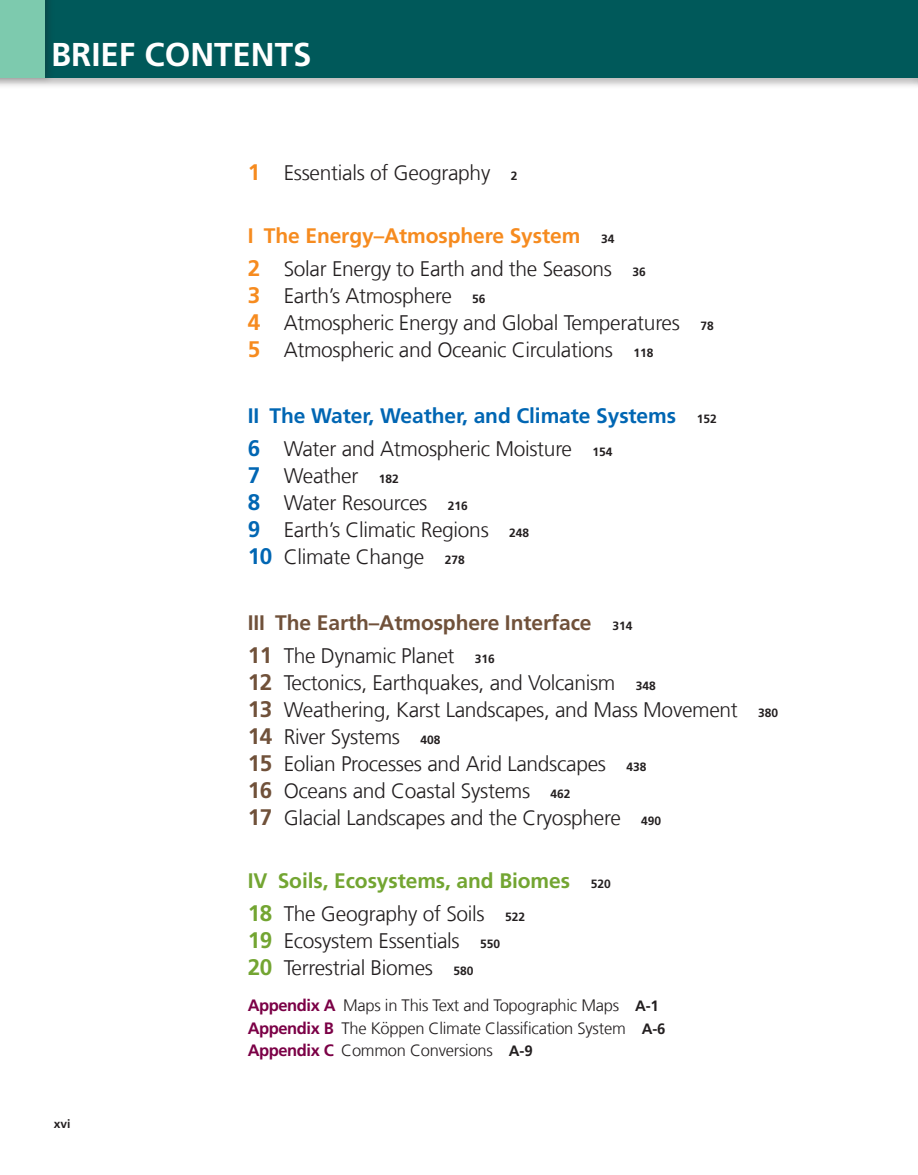
<style>
.page{position:relative;width:918px;height:1175px;background:#fff}
.page>*{position:absolute;margin:0;border:0;box-sizing:border-box;transform-origin:0 0}
.t1{font:700 33px "Frutiger LT Com";color:#fff}
.t2{font:300 21px/27px "Frutiger LT Com";letter-spacing:-.015em;color:#231f20}
.t3{font:700 21px/33px "Frutiger LT Com";letter-spacing:-.005em;color:#0166b3}
.t4{font:700 21px/33px "Frutiger LT Com";letter-spacing:-.005em;color:#70513a}
.t5{font:700 21px/33px "Frutiger LT Com";letter-spacing:-.005em;color:#73a532}
.t6{font:300 16.5px/22.5px "Frutiger LT Com";letter-spacing:-.015em;color:#231f20}
.t7{font:700 12px "Frutiger LT Com";color:#231f20}
.s1{font-weight:700;font-size:22.5px;color:#f68b1f}
.s2{font-weight:700;font-size:12px}
.s3{font-weight:700;color:#f68b1f}
.s4{font-size:12px;color:#231f20}
.s5{font-size:22.5px}
.s6{font-weight:300;color:#231f20}
.s7{font-weight:700;font-size:22.5px;color:#0166b3}
.s8{font-weight:700;font-size:22.5px;color:#70513a}
.s9{font-weight:700;font-size:22.5px;color:#73a532}
.s10{font-weight:700;color:#7b0046}
.s11{font-weight:700;font-size:15px}
</style>
<div class="page">
<div style="left:0;top:0;width:918px;height:89px;background:#231f20;opacity:.3"></div>
<div style="left:0;top:0;width:918px;height:78px;background:#00595a"></div>
<div style="left:0;top:0;width:55px;height:85px;background:#231f20;opacity:.3"></div>
<div style="left:0;top:0;width:45px;height:78px;background:#7dcaae"></div>
<p class="t1" style="left:51px;top:35px;width:262px">BRIEF CONTENTS</p>
<p class="t2" style="left:248px;top:159px;width:271px"><span class="s1">1</span> Essentials of Geography <span class="s2">2</span></p>
<p class="t2" style="left:248px;top:219px;width:399px;line-height:33px"><span class="s3">I The Energy–Atmosphere System</span> <span class="s2">34<br></span><span class="s1">2</span> Solar Energy to Earth and the Seasons <span class="s2">36</span></p>
<p class="t2" style="left:248px;top:282px;width:467px"><span class="s1">3</span> Earth’s Atmosphere <span class="s2">56<br></span><span class="s1">4</span> Atmospheric Energy and Global Temperatures <span class="s2">78<br></span><span class="s1">5</span> Atmospheric and Oceanic Circulations <span class="s2">118</span></p>
<p class="t3" style="left:248px;top:399px;width:471px">II The Water, Weather, and Climate Systems <span class="s4">152<br></span><span class="s5">6</span> <span class="s6">Water and Atmospheric Moisture</span> <span class="s4">154</span></p>
<p class="t2" style="left:248px;top:462px;width:283px"><span class="s7">7</span> Weather <span class="s2">182<br></span><span class="s7">8</span> Water Resources <span class="s2">216<br></span><span class="s7">9</span> Earth’s Climatic Regions <span class="s2">248<br></span><span class="s7">10</span> Climate Change <span class="s2">278</span></p>
<p class="t4" style="left:248px;top:606px;width:386px">III The Earth–Atmosphere Interface <span class="s4">314<br></span><span class="s5">11</span> <span class="s6">The Dynamic Planet</span> <span class="s4">316</span></p>
<p class="t2" style="left:248px;top:669px;width:532px"><span class="s8">12</span> Tectonics, Earthquakes, and Volcanism <span class="s2">348<br></span><span class="s8">13</span> Weathering, Karst Landscapes, and Mass Movement <span class="s2">380<br></span><span class="s8">14</span> River Systems <span class="s2">408<br></span><span class="s8">15</span> Eolian Processes and Arid Landscapes <span class="s2">438<br></span><span class="s8">16</span> Oceans and Coastal Systems <span class="s2">462<br></span><span class="s8">17</span> Glacial Landscapes and the Cryosphere <span class="s2">490</span></p>
<p class="t7" style="left:54px;top:1116px;width:18px">xvi</p>
<p class="t5" style="left:248px;top:864px;width:365px">IV Soils, Ecosystems, and Biomes <span class="s4">520<br></span><span class="s5">18</span> <span class="s6">The Geography of Soils</span> <span class="s4">522</span></p>
<p class="t2" style="left:248px;top:927px;width:254px"><span class="s9">19</span> Ecosystem Essentials <span class="s2">550<br></span><span class="s9">20</span> Terrestrial Biomes <span class="s2">580</span></p>
<p class="t6" style="left:248px;top:994px;width:419px"><span class="s10">Appendix A</span> Maps in This Text and Topographic Maps <span class="s11">A-1<br></span><span class="s10">Appendix B</span> The Köppen Climate Classification System <span class="s11">A-6<br></span><span class="s10">Appendix C</span> Common Conversions <span class="s11">A-9</span></p>
</div>
